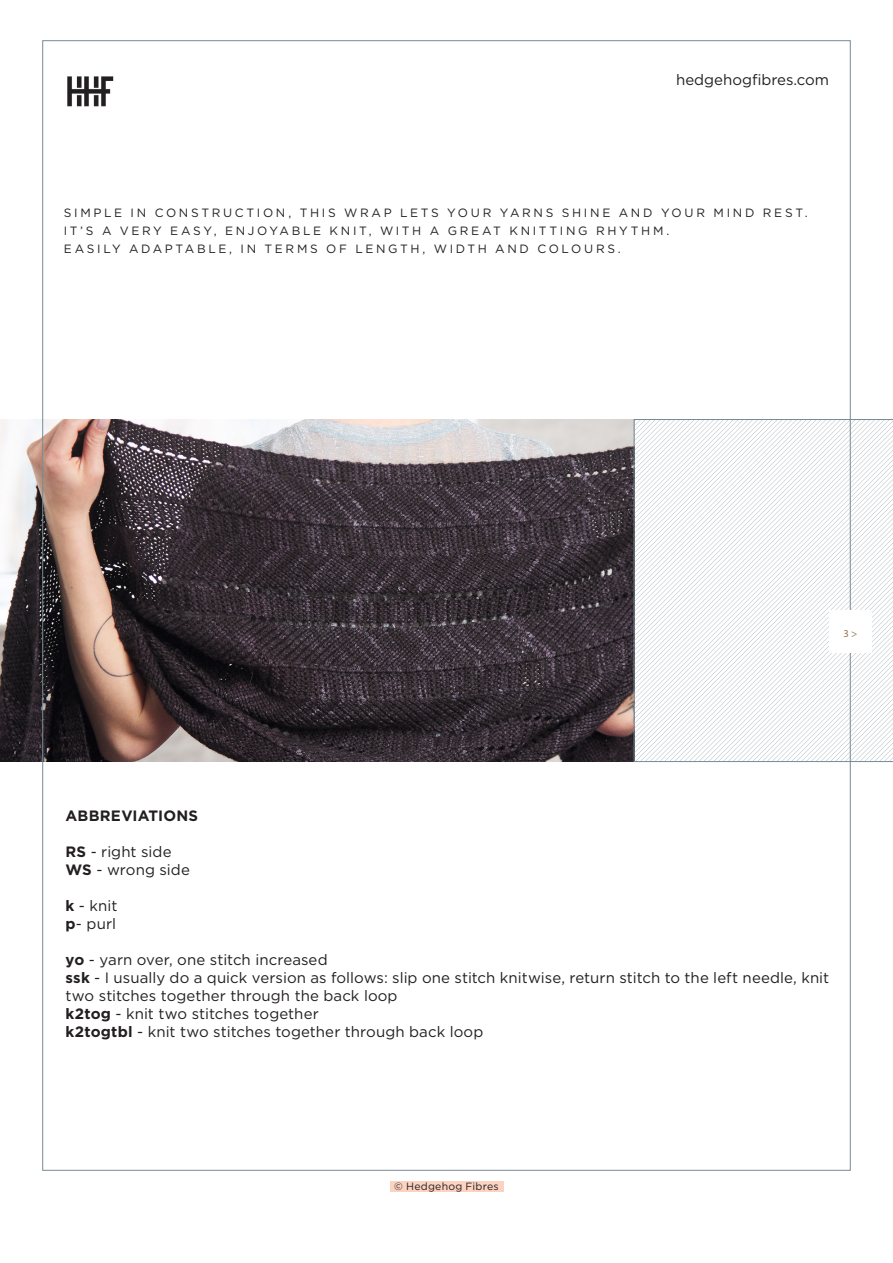
<style>
.page{position:relative;width:893px;height:1263px;background:#fff}
.page>*{position:absolute;margin:0;border:0;box-sizing:border-box;transform-origin:0 0}
.T1_-_Left{font:15px/18px "Gotham";letter-spacing:.005em;color:#231f20}
.T1_-_Left-2{font:700 15px "Gotham";letter-spacing:.01em;color:#231f20}
.H2_-_Center{font:12px/18px "Gotham";letter-spacing:.225em;color:#231f20}
.t1{font:10.5px "Gotham";letter-spacing:.025em;color:#231f20}
.t2{font:10.5px "Myriad Pro";color:#95724e}
.s1{font-weight:700}
</style>
<div class="page">
<img style="left:0;top:419px;width:634px;height:342px">
<svg style="left:634px;top:419px;width:259px;height:343px"></svg>
<img style="left:67px;top:76px;width:47px;height:31px">
<div style="left:390px;top:1181px;width:113px;height:11px;background:#fcd2c0"></div>
<div style="left:829px;top:610px;width:43px;height:43px;background:#fff"></div>
<p class="T1_-_Left" style="left:676px;top:71px;width:155px">hedgehogfibres.com</p>
<p class="H2_-_Center" style="left:64px;top:204px;width:746px">SIMPLE IN CONSTRUCTION, THIS WRAP LETS YOUR YARNS SHINE AND YOUR MIND REST.<br>IT’S A VERY EASY, ENJOYABLE KNIT, WITH A GREAT KNITTING RHYTHM.</p>
<p class="H2_-_Center" style="left:64px;top:240px;width:559px">EASILY ADAPTABLE, IN TERMS OF LENGTH, WIDTH AND COLOURS.</p>
<p class="t2" style="left:843px;top:627px;width:15px">3 &gt;</p>
<p class="T1_-_Left-2" style="left:66px;top:806px;width:134px">ABBREVIATIONS</p>
<p class="T1_-_Left" style="left:66px;top:842px;width:107px"><span class="s1">RS</span> - right side</p>
<p class="T1_-_Left" style="left:66px;top:860px;width:126px"><span class="s1">WS</span> - wrong side</p>
<p class="T1_-_Left" style="left:66px;top:896px;width:53px"><span class="s1">k</span> - knit</p>
<p class="T1_-_Left" style="left:66px;top:914px;width:52px"><span class="s1">p</span>- purl</p>
<p class="T1_-_Left" style="left:66px;top:950px;width:264px"><span class="s1">yo</span> - yarn over, one stitch increased</p>
<p class="T1_-_Left" style="left:66px;top:968px;width:765px"><span class="s1">ssk</span> - I usually do a quick version as follows: slip one stitch knitwise, return stitch to the left needle, knit two stitches together through the back loop</p>
<p class="T1_-_Left" style="left:66px;top:1004px;width:255px"><span class="s1">k2tog</span> - knit two stitches together</p>
<p class="T1_-_Left" style="left:66px;top:1022px;width:419px"><span class="s1">k2togtbl</span> - knit two stitches together through back loop</p>
<p class="t1" style="left:394px;top:1180px;width:106px">© Hedgehog Fibres</p>
</div>
